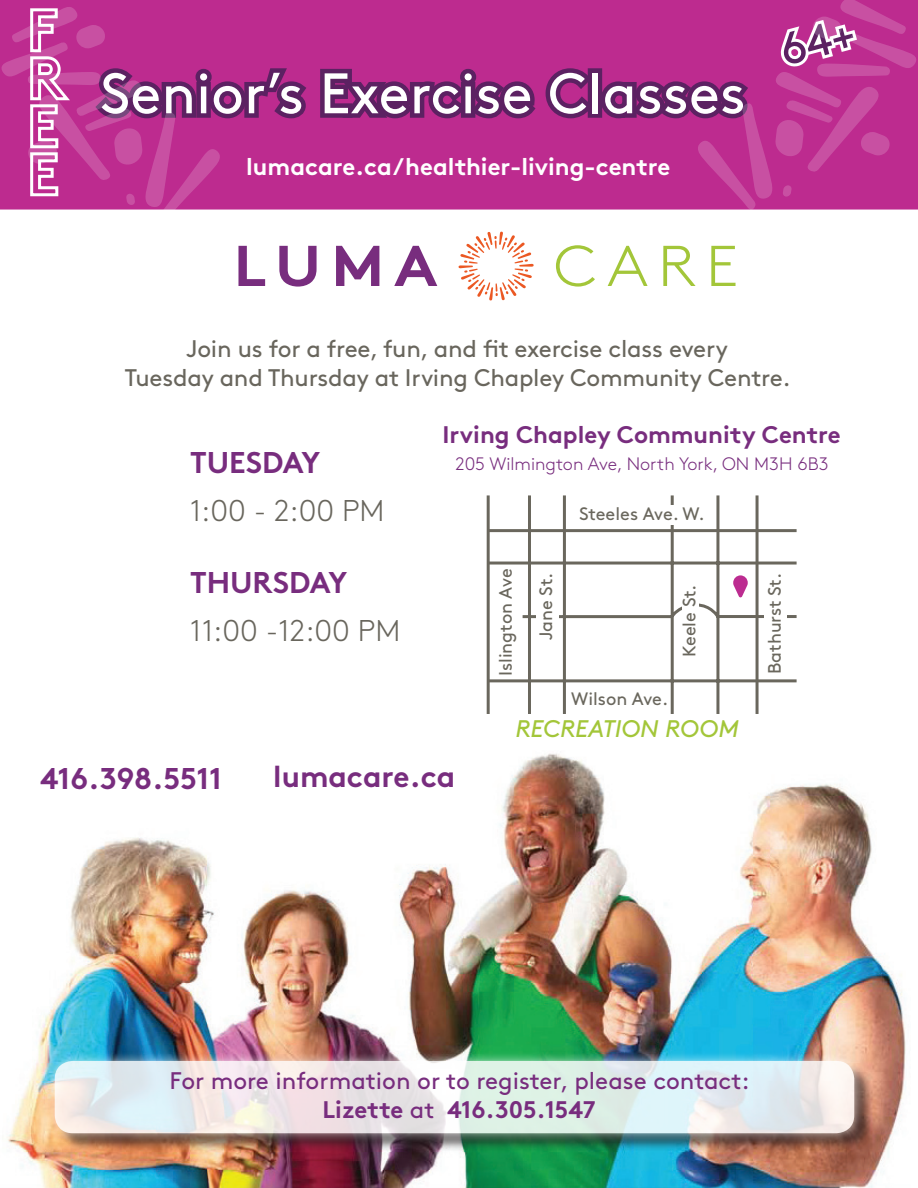
<style>
.page{position:relative;width:918px;height:1188px;background:#fff}
.page>*{position:absolute;margin:0;border:0;box-sizing:border-box;transform-origin:0 0}
.t1{font:57px "Brown Std";color:#fff}
.t2{font:700 30px "Brown Std";color:#782d7e}
.t3{font:300 30px "Brown Std";color:#69665d}
.t4{font:24px/28.8px "Brown Std";letter-spacing:-.01em;color:#69665d;text-align:center}
.t5{font:24px/28.8px "Brown Std";color:#782d7e;text-align:center}
.t6{font:700 24px "Brown Std";color:#fff}
.t7{font:700 24px "Brown Std";color:#782d7e}
.t8{font:italic 24px "Brown Std";letter-spacing:-.005em;color:#a3c639}
.t9{font:18px "Brown Std";color:#6a675d}
.t10{font:300 18px "Brown Std";color:#782d7e}
.s1{font-weight:700}
</style>
<div class="page">
<svg style="left:238px;top:246px;width:27px;height:40px"></svg>
<svg style="left:279px;top:246px;width:38px;height:41px"></svg>
<svg style="left:336px;top:246px;width:43px;height:40px"></svg>
<svg style="left:394px;top:246px;width:43px;height:40px"></svg>
<svg style="left:556px;top:245px;width:39px;height:42px"></svg>
<svg style="left:608px;top:246px;width:40px;height:40px"></svg>
<svg style="left:663px;top:246px;width:33px;height:40px"></svg>
<svg style="left:711px;top:246px;width:25px;height:40px"></svg>
<svg style="left:458px;top:232px;width:76px;height:68px"></svg>
<img style="left:7px;top:753px;width:899px;height:435px">
<div style="left:57px;top:1063px;width:816px;height:89px;background:#231f20;opacity:.75"></div>
<div style="left:45px;top:1051px;width:819px;height:92px;background:#fff;opacity:.75"></div>
<svg style="left:55px;top:1061px;width:799px;height:72px;background:#e7ebeb"></svg>
<svg style="left:486px;top:495px;width:311px;height:219px"></svg>
<hr style="left:756px;top:495px;width:3px;height:219px;background:#6a675d">
<div style="left:537px;top:574px;width:22px;height:71px;background:#fff"></div>
<div style="left:764px;top:574px;width:23px;height:71px;background:#fff"></div>
<svg style="left:733px;top:575px;width:15px;height:22px"></svg>
<hr style="left:528px;top:495px;width:3px;height:219px;background:#6a675d">
<hr style="left:487px;top:495px;width:3px;height:219px;background:#6a675d">
<div style="left:496px;top:574px;width:23px;height:71px;background:#fff"></div>
<hr style="left:488px;top:529px;width:309px;height:3px;background:#6a675d">
<div style="left:629px;top:505px;width:71px;height:20px;background:#fff"></div>
<div style="left:682px;top:576px;width:17px;height:95px;background:#fff"></div>
<svg style="left:0;top:0;width:918px;height:210px;background:#b5328e"></svg>
<h1 class="t1" style="left:100px;top:60px;width:647px">Senior’s Exercise Classes</h1>
<p class="t6" style="left:246px;top:152px;width:425px">lumacare.ca/healthier-living-centre</p>
<p class="t4" style="left:125px;top:335px;width:667px">Join us for a free, fun, and fit exercise class every<br>Tuesday and Thursday at Irving Chapley Community Centre.</p>
<p class="t2" style="left:190px;top:444px;width:132px">TUESDAY</p>
<p class="t3" style="left:190px;top:494px;width:196px">1:00 - 2:00 PM</p>
<p class="t2" style="left:190px;top:564px;width:159px">THURSDAY</p>
<p class="t3" style="left:190px;top:614px;width:212px">11:00 -12:00 PM</p>
<p class="t7" style="left:442px;top:420px;width:400px">Irving Chapley Community Centre</p>
<p class="t10" style="left:455px;top:454px;width:375px">205 Wilmington Ave, North York, ON M3H 6B3</p>
<p class="t9" style="left:579px;top:504px;width:127px">Steeles Ave. W.</p>
<p class="t9" style="left:495px;top:676px;width:109px;rotate:-90deg">Islington Ave</p>
<p class="t9" style="left:764px;top:674px;width:103px;rotate:-90deg">Bathurst St.</p>
<p class="t9" style="left:536px;top:640px;width:69px;rotate:-90deg">Jane St.</p>
<p class="t9" style="left:679px;top:657px;width:74px;rotate:-90deg">Keele St.</p>
<p class="t9" style="left:571px;top:689px;width:98px">Wilson Ave.</p>
<p class="t8" style="left:515px;top:715px;width:225px">RECREATION ROOM</p>
<p class="t2" style="left:40px;top:760px;width:183px">416.398.5511</p>
<p class="t2" style="left:273px;top:758px;width:184px">lumacare.ca</p>
<p class="t5" style="left:170px;top:1066px;width:582px">For more information or to register, please contact:<br><span class="s1">Lizette</span> at <span class="s1">416.305.1547</span></p>
</div>
